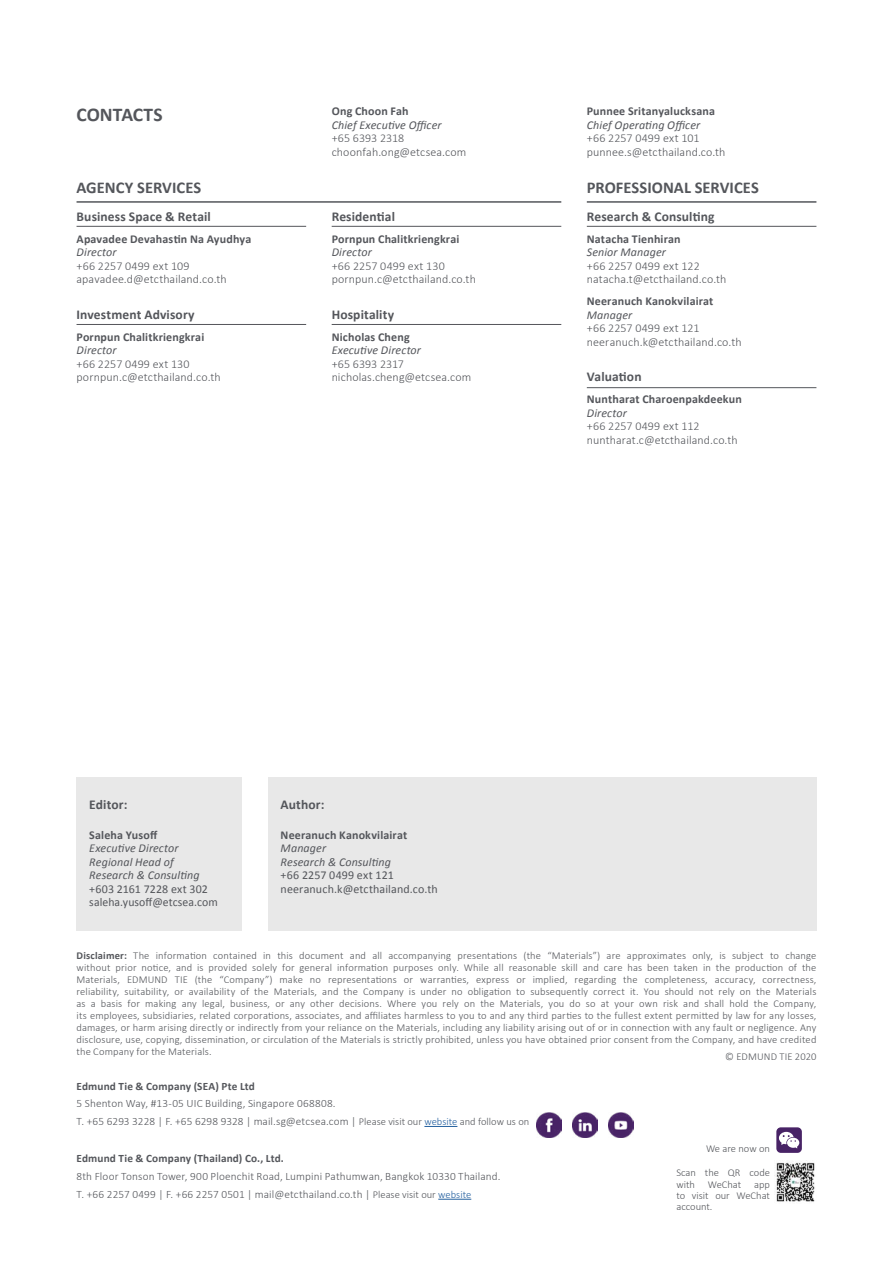
<style>
.page{position:relative;width:893px;height:1263px;background:#fff}
.page>*{position:absolute;margin:0;border:0;box-sizing:border-box;transform-origin:0 0}
.t1{font:700 19.5px "Calibri";color:#54565b}
.t2{font:700 16.5px "Calibri";letter-spacing:.005em;color:#54565b}
.t3{font:700 13.5px "Calibri";letter-spacing:.01em;color:#54565b}
.t4{font:300 12px/13.5px "Calibri";letter-spacing:.01em;color:#54565b}
.t5{font:700 12px "Calibri";letter-spacing:.015em;color:#54565b}
.t6{font:italic 12px/13.5px "Calibri";letter-spacing:.01em;color:#54565b}
.t7{font:12px/13.5px "Calibri";letter-spacing:.01em;color:#54565b}
.t8{font:300 11.25px/17.7px "Calibri";letter-spacing:.01em;color:#54565b}
.t9{font:700 11.25px "Calibri";letter-spacing:.015em;color:#54565b}
.t10{font:300 10.5px/12px "Calibri";letter-spacing:.005em;color:#54565b;text-align:justify}
.s1{font-weight:700}
.s2{font-size:10.5px}
.s3{font-size:10.5px;color:#215e9e}
</style>
<div class="page">
<div style="left:77px;top:777px;width:165px;height:153px;background:#e8e8e8"></div>
<div style="left:268px;top:777px;width:548px;height:153px;background:#e8e8e8"></div>
<hr style="left:77px;top:201px;width:484px;height:2px;background:#54565b">
<hr style="left:587px;top:201px;width:229px;height:2px;background:#54565b">
<hr style="left:77px;top:226px;width:229px;height:1px;background:#54565b">
<hr style="left:77px;top:324px;width:229px;height:1px;background:#54565b">
<hr style="left:587px;top:226px;width:229px;height:1px;background:#54565b">
<hr style="left:332px;top:226px;width:229px;height:1px;background:#54565b">
<hr style="left:332px;top:324px;width:229px;height:1px;background:#54565b">
<hr style="left:587px;top:387px;width:229px;height:1px;background:#54565b">
<hr style="left:438px;top:1199px;width:33px;height:1px;background:#215e9e">
<hr style="left:424px;top:1126px;width:33px;height:1px;background:#215e9e">
<img style="left:537px;top:1112px;width:25px;height:26px">
<img style="left:572px;top:1112px;width:25px;height:26px">
<img style="left:608px;top:1112px;width:26px;height:26px">
<img style="left:774px;top:1162px;width:41px;height:40px">
<div style="left:776px;top:1127px;width:26px;height:26px;background:#482366;border-radius:4px"></div>
<svg style="left:779px;top:1132px;width:20px;height:16px"></svg>
<h1 class="t1" style="left:77px;top:102px;width:88px">CONTACTS</h1>
<p class="t5" style="left:332px;top:104px;width:78px">Ong Choon Fah</p>
<p class="t6" style="left:332px;top:118px;width:111px">Chief Executive Officer</p>
<p class="t4" style="left:332px;top:131px;width:136px">+65 6393 2318 choonfah.ong@etcsea.com</p>
<p class="t5" style="left:587px;top:104px;width:130px">Punnee Sritanyalucksana</p>
<p class="t6" style="left:587px;top:118px;width:115px">Chief Operating Officer</p>
<p class="t4" style="left:587px;top:131px;width:140px">+66 2257 0499 ext 101 punnee.s@etcthailand.co.th</p>
<h2 class="t2" style="left:77px;top:177px;width:126px">AGENCY SERVICES</h2>
<h2 class="t2" style="left:587px;top:177px;width:174px">PROFESSIONAL SERVICES</h2>
<p class="t3" style="left:332px;top:208px;width:65px">Residential</p>
<p class="t5" style="left:332px;top:231px;width:129px">Pornpun Chalitkriengkrai</p>
<p class="t6" style="left:332px;top:245px;width:42px">Director</p>
<p class="t4" style="left:332px;top:258px;width:146px">+66 2257 0499 ext 130 pornpun.c@etcthailand.co.th</p>
<p class="t3" style="left:332px;top:306px;width:64px">Hospitality</p>
<p class="t5" style="left:332px;top:329px;width:80px">Nicholas Cheng</p>
<p class="t6" style="left:332px;top:343px;width:91px">Executive Director</p>
<p class="t4" style="left:332px;top:357px;width:141px">+65 6393 2317 nicholas.cheng@etcsea.com</p>
<p class="t3" style="left:77px;top:208px;width:136px">Business Space &amp; Retail</p>
<p class="t5" style="left:77px;top:231px;width:176px">Apavadee Devahastin Na Ayudhya</p>
<p class="t6" style="left:77px;top:245px;width:42px">Director</p>
<p class="t4" style="left:77px;top:258px;width:152px">+66 2257 0499 ext 109 apavadee.d@etcthailand.co.th</p>
<p class="t3" style="left:77px;top:306px;width:120px">Investment Advisory</p>
<p class="t5" style="left:77px;top:329px;width:129px">Pornpun Chalitkriengkrai</p>
<p class="t6" style="left:77px;top:343px;width:42px">Director</p>
<p class="t4" style="left:77px;top:357px;width:146px">+66 2257 0499 ext 130 pornpun.c@etcthailand.co.th</p>
<p class="t3" style="left:587px;top:208px;width:129px">Research &amp; Consulting</p>
<p class="t5" style="left:587px;top:231px;width:95px">Natacha Tienhiran</p>
<p class="t6" style="left:587px;top:245px;width:81px">Senior Manager</p>
<p class="t4" style="left:587px;top:258px;width:141px">+66 2257 0499 ext 122 natacha.t@etcthailand.co.th</p>
<p class="t5" style="left:587px;top:294px;width:128px">Neeranuch Kanokvilairat</p>
<p class="t6" style="left:587px;top:308px;width:47px">Manager</p>
<p class="t4" style="left:587px;top:321px;width:156px">+66 2257 0499 ext 121 neeranuch.k@etcthailand.co.th</p>
<p class="t3" style="left:587px;top:368px;width:56px">Valuation</p>
<p class="t5" style="left:587px;top:392px;width:157px">Nuntharat Charoenpakdeekun</p>
<p class="t6" style="left:587px;top:406px;width:42px">Director</p>
<p class="t4" style="left:587px;top:419px;width:152px">+66 2257 0499 ext 112 nuntharat.c@etcthailand.co.th</p>
<p class="t3" style="left:89px;top:795px;width:40px">Editor:</p>
<p class="t5" style="left:89px;top:827px;width:70px">Saleha Yusoff</p>
<p class="t6" style="left:89px;top:841px;width:112px">Executive Director<br>Regional Head of<br>Research &amp; Consulting</p>
<p class="t7" style="left:89px;top:882px;width:130px">+603 2161 7228 ext 302 saleha.yusoff@etcsea.com</p>
<p class="t3" style="left:281px;top:795px;width:45px">Author:</p>
<p class="t5" style="left:281px;top:827px;width:128px">Neeranuch Kanokvilairat</p>
<p class="t6" style="left:281px;top:841px;width:112px">Manager<br>Research &amp; Consulting</p>
<p class="t7" style="left:281px;top:869px;width:159px">+66 2257 0499 ext 121 neeranuch.k@etcthailand.co.th</p>
<p class="t10" style="left:77px;top:949px;width:741px"><span class="s1">Disclaimer:</span> The information contained in this document and all accompanying presentations (the “Materials”) are approximates only, is subject to change without prior notice, and is provided solely for general information purposes only. While all reasonable skill and care has been taken in the production of the Materials, EDMUND TIE (the “Company”) make no representations or warranties, express or implied, regarding the completeness, accuracy, correctness, reliability, suitability, or availability of the Materials, and the Company is under no obligation to subsequently correct it. You should not rely on the Materials as a basis for making any legal, business, or any other decisions. Where you rely on the Materials, you do so at your own risk and shall hold the Company, its employees, subsidiaries, related corporations, associates, and affiliates harmless to you to and any third parties to the fullest extent permitted by law for any losses, damages, or harm arising directly or indirectly from your reliance on the Materials, including any liability arising out of or in connection with any fault or negligence. Any disclosure, use, copying, dissemination, or circulation of the Materials is strictly prohibited, unless you have obtained prior consent from the Company, and have credited the Company for the Materials.</p>
<p class="t10" style="left:725px;top:1050px;width:93px">© EDMUND TIE 2020</p>
<p class="t9" style="left:77px;top:1079px;width:180px">Edmund Tie &amp; Company (SEA) Pte Ltd</p>
<p class="t8" style="left:77px;top:1094px;width:454px">5 Shenton Way, #13-05 UIC Building, Singapore 068808.<br>T. +65 6293 3228 | F. +65 6298 9328 | mail.sg@etcsea.com | <span class="s2">Please visit our</span> <span class="s3">website</span> <span class="s2">and follow us on</span></p>
<p class="t9" style="left:77px;top:1151px;width:209px">Edmund Tie &amp; Company (Thailand) Co., Ltd.</p>
<p class="t8" style="left:77px;top:1167px;width:426px">8th Floor Tonson Tower, 900 Ploenchit Road, Lumpini Pathumwan, Bangkok 10330 Thailand.<br>T. +66 2257 0499 | F. +66 2257 0501 | mail@etcthailand.co.th | <span class="s2">Please visit our</span> <span class="s3">website</span></p>
<p class="t10" style="left:706px;top:1142px;width:65px">We are now on</p>
<p class="t10" style="left:676px;top:1167px;width:95px;line-height:11.2px">Scan the QR code with WeChat app to visit our WeChat account.</p>
</div>
